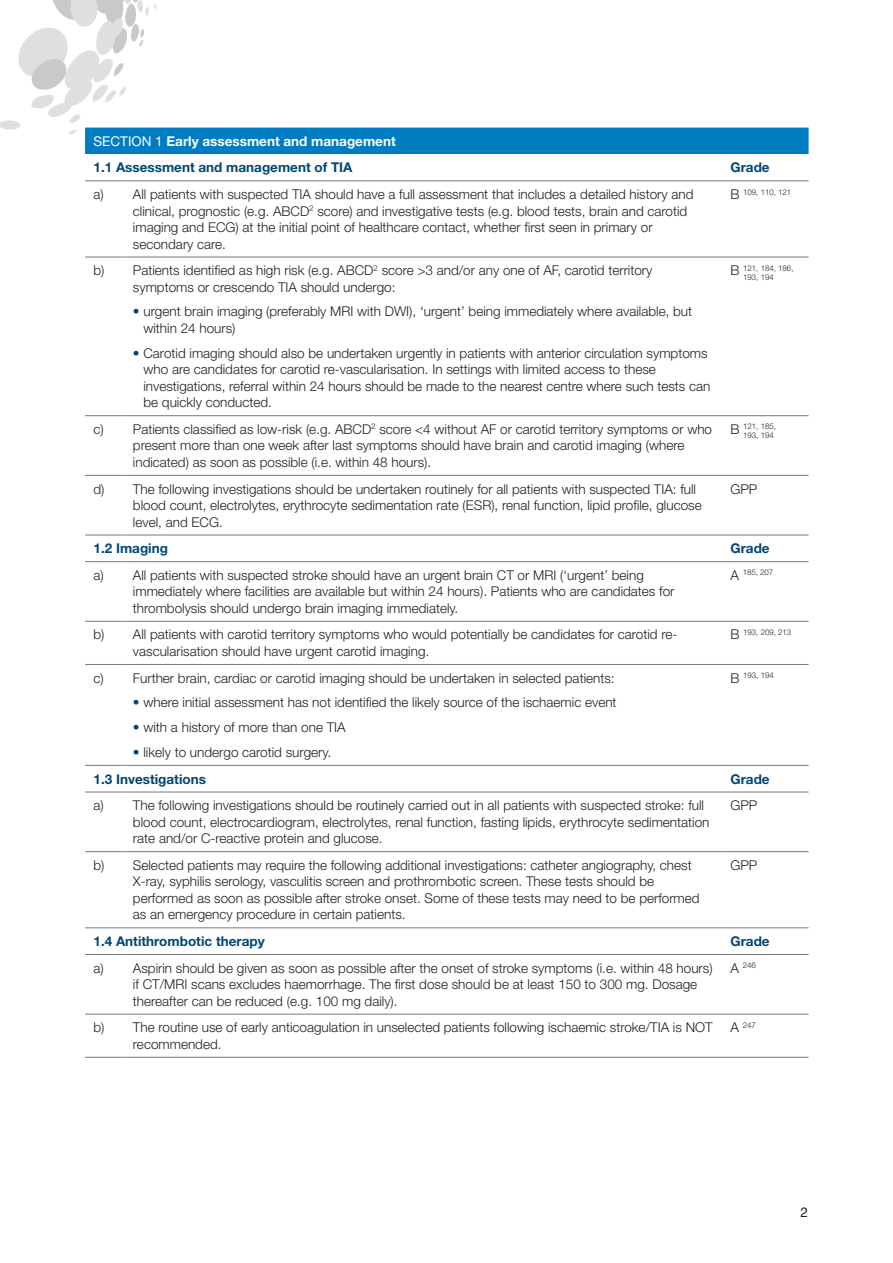
<style>
.page{position:relative;width:893px;height:1263px;background:#fff}
.page>*{position:absolute;margin:0;border:0;box-sizing:border-box;transform-origin:0 0}
.Body_9_11{font:300 13.5px/16.5px "Helvetica Neue LT Std";color:#231f20}
.A_Heading_Recommenda{font:700 13.5px "Helvetica Neue LT Std";color:#004775}
.D__Heading__1_1{font:700 13.5px "Helvetica Neue LT Std";color:#fff}
.E_Numbering_Recommen{font:300 13.5px "Helvetica Neue LT Std";color:#231f20}
.C__Body_9_11{font:13.5px "Helvetica Neue LT Std";color:#231f20}
.Body_9_11-2{font:300 7.8px/9px "Helvetica Neue LT Std";color:#231f20}
.s1{font-weight:400}
.s2{font-size:13.5px}
.s3{color:#004775}
</style>
<div class="page">
<img style="left:0;top:0;width:156px;height:135px">
<div style="left:85px;top:128px;width:724px;height:26px;background:#007cc2"></div>
<svg style="left:85px;top:154px;width:724px;height:775px"></svg>
<hr style="left:721px;top:181px;width:1px;height:76px;background:#fff">
<hr style="left:721px;top:257px;width:1px;height:158px;background:#fff">
<hr style="left:721px;top:416px;width:1px;height:59px;background:#fff">
<hr style="left:721px;top:475px;width:1px;height:60px;background:#fff">
<hr style="left:721px;top:562px;width:1px;height:59px;background:#fff">
<hr style="left:721px;top:621px;width:1px;height:43px;background:#fff">
<hr style="left:721px;top:665px;width:1px;height:100px;background:#fff">
<hr style="left:721px;top:792px;width:1px;height:59px;background:#fff">
<hr style="left:721px;top:852px;width:1px;height:76px;background:#fff">
<hr style="left:85px;top:535px;width:39px;height:1px;background:#76787b">
<hr style="left:124px;top:535px;width:598px;height:1px;background:#76787b">
<hr style="left:722px;top:535px;width:87px;height:1px;background:#76787b">
<hr style="left:85px;top:415px;width:39px;height:1px;background:#76787b">
<hr style="left:124px;top:415px;width:598px;height:1px;background:#76787b">
<hr style="left:722px;top:415px;width:87px;height:1px;background:#76787b">
<hr style="left:85px;top:475px;width:39px;height:1px;background:#76787b">
<hr style="left:124px;top:475px;width:598px;height:1px;background:#76787b">
<hr style="left:722px;top:475px;width:87px;height:1px;background:#76787b">
<hr style="left:85px;top:181px;width:39px;height:1px;background:#76787b">
<hr style="left:124px;top:181px;width:598px;height:1px;background:#76787b">
<hr style="left:722px;top:181px;width:87px;height:1px;background:#76787b">
<hr style="left:85px;top:257px;width:39px;height:1px;background:#76787b">
<hr style="left:124px;top:257px;width:598px;height:1px;background:#76787b">
<hr style="left:722px;top:257px;width:87px;height:1px;background:#76787b">
<hr style="left:85px;top:561px;width:39px;height:1px;background:#76787b">
<hr style="left:124px;top:561px;width:598px;height:1px;background:#76787b">
<hr style="left:722px;top:561px;width:87px;height:1px;background:#76787b">
<hr style="left:85px;top:621px;width:39px;height:1px;background:#76787b">
<hr style="left:124px;top:621px;width:598px;height:1px;background:#76787b">
<hr style="left:722px;top:621px;width:87px;height:1px;background:#76787b">
<hr style="left:85px;top:664px;width:39px;height:1px;background:#76787b">
<hr style="left:124px;top:664px;width:598px;height:1px;background:#76787b">
<hr style="left:722px;top:664px;width:87px;height:1px;background:#76787b">
<hr style="left:85px;top:765px;width:39px;height:1px;background:#76787b">
<hr style="left:124px;top:765px;width:598px;height:1px;background:#76787b">
<hr style="left:722px;top:765px;width:87px;height:1px;background:#76787b">
<hr style="left:85px;top:792px;width:39px;height:1px;background:#76787b">
<hr style="left:124px;top:792px;width:598px;height:1px;background:#76787b">
<hr style="left:722px;top:792px;width:87px;height:1px;background:#76787b">
<hr style="left:85px;top:851px;width:39px;height:1px;background:#76787b">
<hr style="left:124px;top:851px;width:598px;height:1px;background:#76787b">
<hr style="left:722px;top:851px;width:87px;height:1px;background:#76787b">
<hr style="left:85px;top:927px;width:39px;height:1px;background:#76787b">
<hr style="left:124px;top:927px;width:598px;height:1px;background:#76787b">
<hr style="left:722px;top:927px;width:87px;height:1px;background:#76787b">
<hr style="left:85px;top:954px;width:39px;height:1px;background:#76787b">
<hr style="left:124px;top:954px;width:598px;height:1px;background:#76787b">
<hr style="left:722px;top:954px;width:87px;height:1px;background:#76787b">
<hr style="left:85px;top:1014px;width:39px;height:1px;background:#76787b">
<hr style="left:124px;top:1014px;width:598px;height:1px;background:#76787b">
<hr style="left:722px;top:1014px;width:87px;height:1px;background:#76787b">
<hr style="left:85px;top:1057px;width:39px;height:1px;background:#76787b">
<hr style="left:124px;top:1057px;width:598px;height:1px;background:#76787b">
<hr style="left:722px;top:1057px;width:87px;height:1px;background:#76787b">
<p class="D__Heading__1_1" style="left:94px;top:133px;width:304px"><span class="s1">SECTI ON 1</span> Early assessment and management</p>
<p class="A_Heading_Recommenda" style="left:94px;top:159px;width:260px">1.1 Assessment and management of TIA</p>
<p class="A_Heading_Recommenda" style="left:730px;top:159px;width:41px">Grade</p>
<p class="E_Numbering_Recommen" style="left:94px;top:186px;width:12px">a)</p>
<p class="Body_9_11" style="left:133px;top:186px;width:562px">All patients with suspected TIA should have a full assessment that includes a detailed history and clinical, prognostic (e.g. ABCD<sup>2</sup> score) and investigative tests (e.g. blood tests, brain and carotid imaging and ECG) at the initial point of healthcare contact, whether first seen in primary or secondary care.</p>
<p class="Body_9_11-2" style="left:730px;top:187px;width:62px"><span class="s2">B</span> 109, 110, 121</p>
<p class="E_Numbering_Recommen" style="left:94px;top:262px;width:13px">b)</p>
<p class="Body_9_11" style="left:133px;top:262px;width:521px">Patients identified as high risk (e.g. ABCD<sup>2</sup> score &gt;3 and/or any one of AF, carotid territory symptoms or crescendo TIA should undergo:</p>
<p class="Body_9_11" style="left:143px;top:303px;width:550px;text-indent:-11px"><span class="s3">•</span> urgent brain imaging (preferably MRI with DWI), ‘urgent’ being immediately where available, but within 24 hours)</p>
<p class="Body_9_11" style="left:143px;top:344px;width:568px;text-indent:-11px"><span class="s3">•</span> Carotid imaging should also be undertaken urgently in patients with anterior circulation symptoms who are candidates for carotid re-vascularisation. In settings with limited access to these investigations, referral within 24 hours should be made to the nearest centre where such tests can be quickly conducted.</p>
<p class="Body_9_11-2" style="left:743px;top:263px;width:52px;text-indent:-13px"><span class="s2">B</span> 121, 184, 186,<br>193, 194</p>
<p class="E_Numbering_Recommen" style="left:94px;top:421px;width:12px">c)</p>
<p class="Body_9_11" style="left:133px;top:420px;width:581px">Patients classified as low-risk (e.g. ABCD<sup>2</sup> score &lt;4 without AF or carotid territory symptoms or who present more than one week after last symptoms should have brain and carotid imaging (where indicated) as soon as possible (i.e. within 48 hours).</p>
<p class="Body_9_11-2" style="left:730px;top:422px;width:47px;text-align:right"><span class="s2">B</span> 121, 185,<br>193, 194</p>
<p class="E_Numbering_Recommen" style="left:94px;top:480px;width:13px">d)</p>
<p class="Body_9_11" style="left:133px;top:480px;width:570px">The following investigations should be undertaken routinely for all patients with suspected TIA: full blood count, electrolytes, erythrocyte sedimentation rate (ESR), renal function, lipid profile, glucose level, and ECG.</p>
<p class="Body_9_11" style="left:730px;top:480px;width:29px">GPP</p>
<p class="A_Heading_Recommenda" style="left:94px;top:540px;width:76px">1.2 Imaging</p>
<p class="A_Heading_Recommenda" style="left:730px;top:540px;width:41px">Grade</p>
<p class="E_Numbering_Recommen" style="left:94px;top:567px;width:12px">a)</p>
<p class="Body_9_11" style="left:133px;top:566px;width:543px">All patients with suspected stroke should have an urgent brain CT or MRI (‘urgent’ being immediately where facilities are available but within 24 hours). Patients who are candidates for thrombolysis should undergo brain imaging immediately.</p>
<p class="Body_9_11-2" style="left:730px;top:568px;width:44px"><span class="s2">A</span> 185, 207</p>
<p class="E_Numbering_Recommen" style="left:94px;top:626px;width:13px">b)</p>
<p class="Body_9_11" style="left:133px;top:626px;width:546px">All patients with carotid territory symptoms who would potentially be candidates for carotid re&shy;vascularisation should have urgent carotid imaging.</p>
<p class="Body_9_11-2" style="left:730px;top:627px;width:62px"><span class="s2">B</span> 193, 209, 213</p>
<p class="E_Numbering_Recommen" style="left:94px;top:669px;width:12px">c)</p>
<p class="Body_9_11" style="left:133px;top:669px;width:483px">Further brain, cardiac or carotid imaging should be undertaken in selected patients:</p>
<p class="Body_9_11" style="left:133px;top:694px;width:485px"><span class="s3">•</span> where initial assessment has not identified the likely source of the ischaemic event</p>
<p class="Body_9_11" style="left:133px;top:719px;width:214px"><span class="s3">•</span> with a history of more than one TIA</p>
<p class="Body_9_11" style="left:133px;top:743px;width:200px"><span class="s3">•</span> likely to undergo carotid surgery.</p>
<p class="Body_9_11-2" style="left:730px;top:671px;width:45px"><span class="s2">B</span> 193, 194</p>
<p class="A_Heading_Recommenda" style="left:94px;top:770px;width:114px">1.3 Investigations</p>
<p class="A_Heading_Recommenda" style="left:730px;top:770px;width:41px">Grade</p>
<p class="E_Numbering_Recommen" style="left:94px;top:797px;width:12px">a)</p>
<p class="Body_9_11" style="left:133px;top:797px;width:578px">The following investigations should be routinely carried out in all patients with suspected stroke: full blood count, electrocardiogram, electrolytes, renal function, fasting lipids, erythrocyte sedimentation rate and/or C-reactive protein and glucose.</p>
<p class="Body_9_11" style="left:730px;top:797px;width:29px">GPP</p>
<p class="E_Numbering_Recommen" style="left:94px;top:857px;width:13px">b)</p>
<p class="Body_9_11" style="left:133px;top:856px;width:568px">Selected patients may require the following additional investigations: catheter angiography, chest X-ray, syphilis serology, vasculitis screen and prothrombotic screen. These tests should be performed as soon as possible after stroke onset. Some of these tests may need to be performed as an emergency procedure in certain patients.</p>
<p class="Body_9_11" style="left:730px;top:856px;width:29px">GPP</p>
<p class="A_Heading_Recommenda" style="left:94px;top:933px;width:173px">1.4 Antithrombotic therapy</p>
<p class="A_Heading_Recommenda" style="left:730px;top:933px;width:41px">Grade</p>
<p class="E_Numbering_Recommen" style="left:94px;top:959px;width:12px">a)</p>
<p class="Body_9_11" style="left:133px;top:959px;width:581px">Aspirin should be given as soon as possible after the onset of stroke symptoms (i.e. within 48 hours) if CT/MRI scans excludes haemorrhage. The first dose should be at least 150 to 300 mg. Dosage thereafter can be reduced (e.g. 100 mg daily).</p>
<p class="Body_9_11-2" style="left:730px;top:961px;width:27px"><span class="s2">A</span> 246</p>
<p class="E_Numbering_Recommen" style="left:94px;top:1019px;width:13px">b)</p>
<p class="Body_9_11" style="left:133px;top:1019px;width:581px">The routine use of early anticoagulation in unselected patients following ischaemic stroke/TIA is NOT recommended.</p>
<p class="Body_9_11-2" style="left:730px;top:1020px;width:27px"><span class="s2">A</span> 247</p>
<p class="C__Body_9_11" style="left:800px;top:1204px;width:9px">2</p>
</div>
